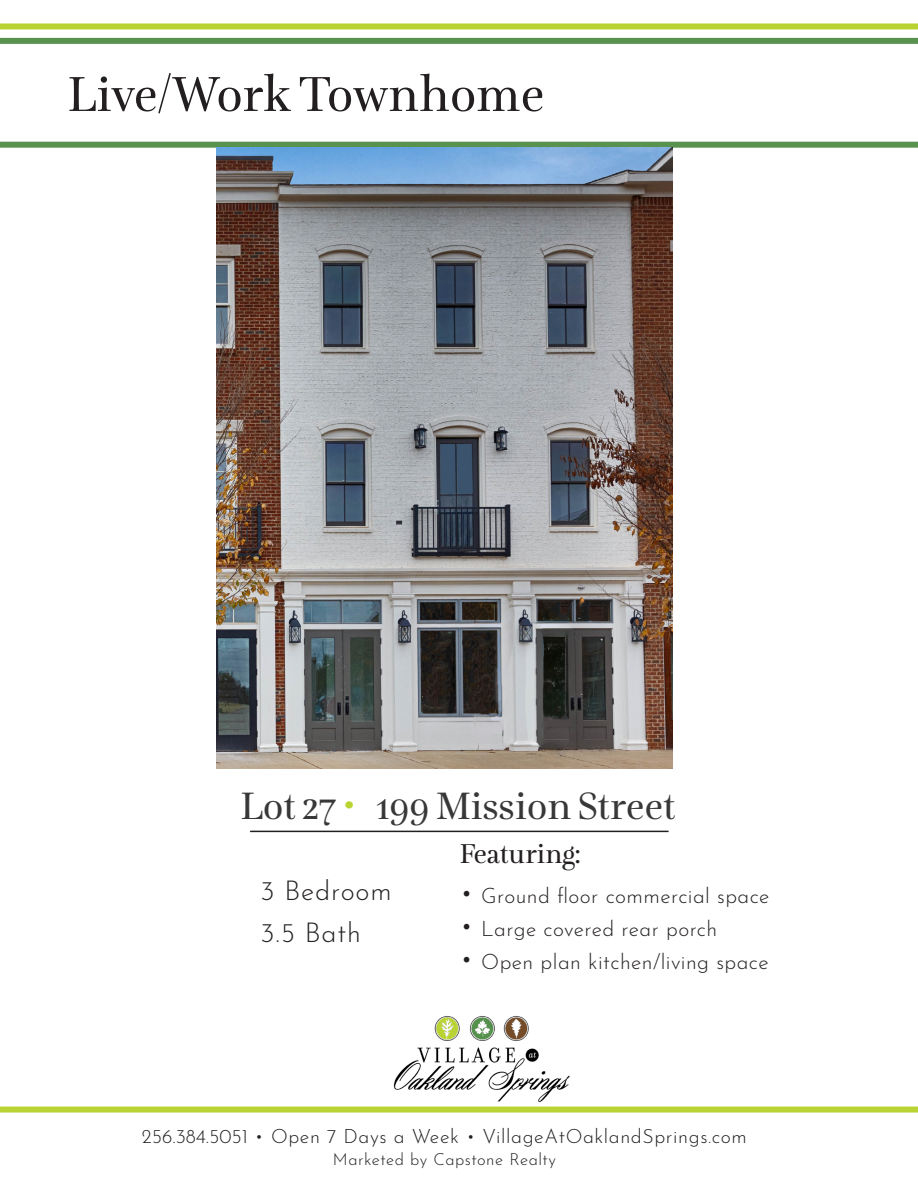
<style>
.page{position:relative;width:918px;height:1188px;background:#fff}
.page>*{position:absolute;margin:0;border:0;box-sizing:border-box;transform-origin:0 0}
.t1{font:54px "Lavigne Display";color:#231f20}
.t2{font:42px "Lavigne Display";color:#383839}
.t3{font:30px "Lavigne Display";color:#231f20}
.t4{font:300 27px "Josefin Sans";letter-spacing:.03em;color:#231f20}
.t5{font:300 21px "Josefin Sans";letter-spacing:.02em;color:#231f20}
.t6{font:300 19.5px "Josefin Sans";letter-spacing:.03em;color:#231f20}
.t7{font:300 16.5px "Josefin Sans";letter-spacing:.03em;color:#231f20}
.s1{font-family:"Raleway";color:#b9d432}
.s2{font-size:30px}
</style>
<div class="page">
<svg style="left:0;top:38px;width:918px;height:110px"></svg>
<div style="left:0;top:23px;width:918px;height:6px;background:#b9d432"></div>
<hr style="left:250px;top:831px;width:419px;height:1px;background:#231f20">
<div style="left:0;top:1107px;width:918px;height:6px;background:#b9d432"></div>
<img style="left:217px;top:148px;width:455px;height:621px">
<img style="left:384px;top:1016px;width:198px;height:91px">
<p class="t1" style="left:67px;top:65px;width:479px">Live/Work Townhome</p>
<p class="t2" style="left:240px;top:784px;width:437px">Lot 27 <span class="s1">•</span> 199 Mission Street</p>
<p class="t3" style="left:459px;top:838px;width:122px">Featuring:</p>
<p class="t5" style="left:459px;top:880px;width:312px"><span class="s2">•</span> Ground floor commercial space</p>
<p class="t5" style="left:459px;top:913px;width:259px"><span class="s2">•</span> Large covered rear porch</p>
<p class="t5" style="left:459px;top:946px;width:311px"><span class="s2">•</span> Open plan kitchen/living space</p>
<p class="t4" style="left:261px;top:869px;width:133px">3 Bedroom</p>
<p class="t4" style="left:261px;top:911px;width:102px">3.5 Bath</p>
<p class="t6" style="left:142px;top:1121px;width:606px">256.384.5051 • Open 7 Days a Week • VillageAtOaklandSprings.com</p>
<p class="t7" style="left:333px;top:1147px;width:224px">Marketed by Capstone Realty</p>
</div>
